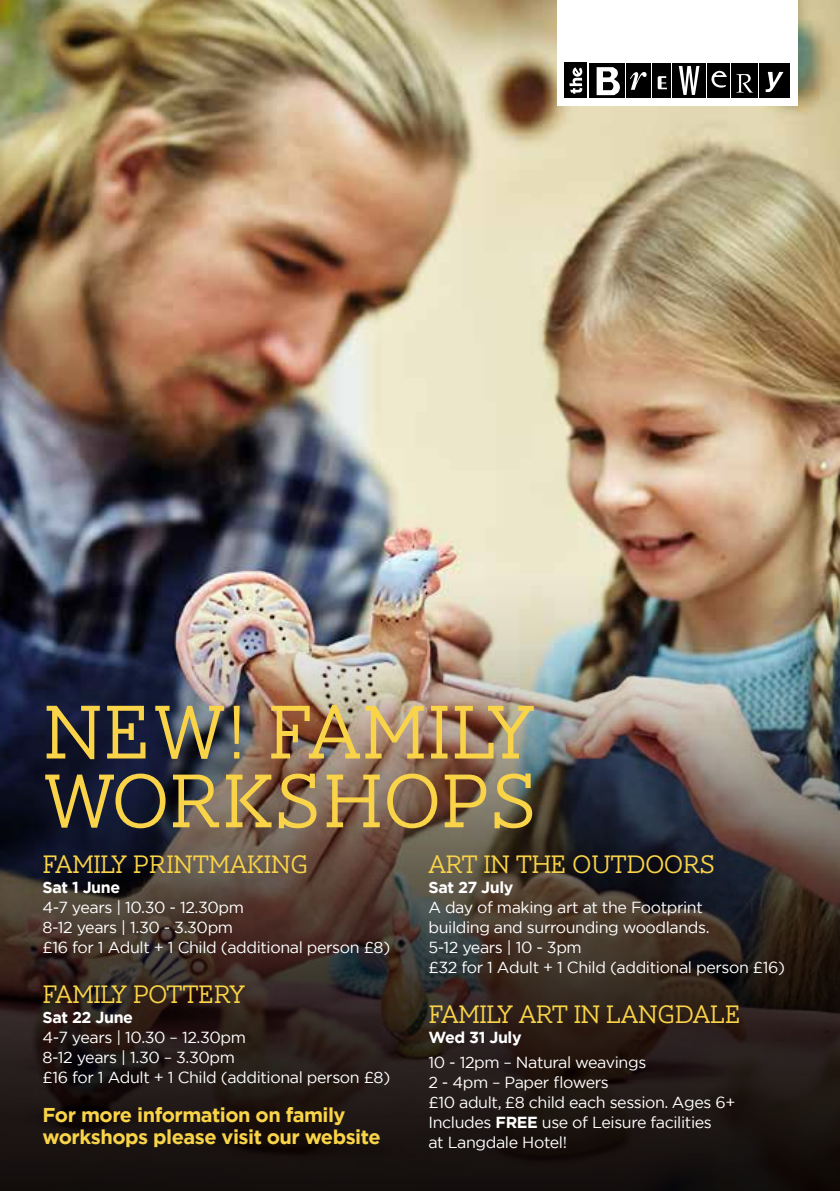
<style>
.page{position:relative;width:840px;height:1191px;background:#fff}
.page>*{position:absolute;margin:0;border:0;box-sizing:border-box;transform-origin:0 0}
.t1{font:300 78.2px/68.8px "AW Conqueror Slab";letter-spacing:-.01em;color:#f9d348}
.t2{font:300 26px "AW Conqueror Slab";letter-spacing:-.025em;color:#f9d348}
.t3{font:700 20px/22px "Gotham";letter-spacing:-.025em;color:#f9d348}
.t4{font:16px/20px "Gotham";letter-spacing:-.025em;color:#fff}
.t5{font:700 16px "Gotham";letter-spacing:-.025em;color:#fff}
.s1{font-weight:700}
</style>
<div class="page">
<img style="left:0;top:0;width:839px;height:574px">
<img style="left:0;top:574px;width:839px;height:74px">
<img style="left:0;top:648px;width:839px;height:53px">
<img style="left:0;top:701px;width:839px;height:490px">
<div style="left:557px;top:0;width:240px;height:105px;background:#fff"></div>
<div style="left:672px;top:63px;width:33px;height:35px;background:#000"></div>
<svg style="left:678px;top:66px;width:21px;height:29px"></svg>
<div style="left:564px;top:63px;width:23px;height:35px;background:#000"></div>
<svg style="left:569px;top:67px;width:13px;height:27px"></svg>
<div style="left:731px;top:63px;width:26px;height:35px;background:#000"></div>
<div style="left:759px;top:63px;width:30px;height:35px;background:#000"></div>
<svg style="left:765px;top:72px;width:18px;height:20px"></svg>
<svg style="left:736px;top:74px;width:16px;height:19px"></svg>
<div style="left:707px;top:63px;width:22px;height:35px;background:#000"></div>
<svg style="left:711px;top:71px;width:15px;height:17px"></svg>
<div style="left:651px;top:63px;width:19px;height:35px;background:#000"></div>
<div style="left:588px;top:63px;width:36px;height:35px;background:#000"></div>
<svg style="left:657px;top:76px;width:9px;height:13px"></svg>
<div style="left:625px;top:63px;width:25px;height:35px;background:#000"></div>
<svg style="left:630px;top:72px;width:16px;height:18px"></svg>
<svg style="left:596px;top:67px;width:23px;height:28px"></svg>
<h1 class="t1" style="left:43px;top:698px;width:497px">NEW! FAMILY<br>WORKSHOPS</h1>
<h2 class="t2" style="left:428px;top:850px;width:289px">ART IN THE OUTDOORS</h2>
<p class="t5" style="left:428px;top:876px;width:86px">Sat 27 July</p>
<p class="t4" style="left:428px;top:897px;width:358px">A day of making art at the Footprint<br>building and surrounding woodlands.<br>5-12 years | 10 - 3pm<br>£32 for 1 Adult + 1 Child (additional person £16)</p>
<h2 class="t2" style="left:428px;top:1000px;width:314px">FAMILY ART IN LANGDALE</h2>
<p class="t5" style="left:428px;top:1026px;width:95px">Wed 31 July</p>
<p class="t4" style="left:428px;top:1052px;width:308px">10 - 12pm – Natural weavings<br>2 - 4pm – Paper flowers<br>£10 adult, £8 child each session. Ages 6+<br>Includes <span class="s1">FREE</span> use of Leisure facilities<br>at Langdale Hotel!</p>
<h2 class="t2" style="left:43px;top:850px;width:267px">FAMILY PRINTMAKING</h2>
<p class="t5" style="left:43px;top:876px;width:79px">Sat 1 June</p>
<p class="t4" style="left:43px;top:897px;width:349px">4-7 years | 10.30 - 12.30pm<br>8-12 years | 1.30 - 3.30pm<br>£16 for 1 Adult + 1 Child (additional person £8)</p>
<h2 class="t2" style="left:43px;top:980px;width:204px">FAMILY POTTERY</h2>
<p class="t5" style="left:43px;top:1006px;width:92px">Sat 22 June</p>
<p class="t4" style="left:43px;top:1026px;width:349px">4-7 years | 10.30 – 12.30pm<br>8-12 years | 1.30 – 3.30pm<br>£16 for 1 Adult + 1 Child (additional person £8)</p>
<p class="t3" style="left:43px;top:1103px;width:339px">For more information on family workshops please visit our website</p>
</div>
